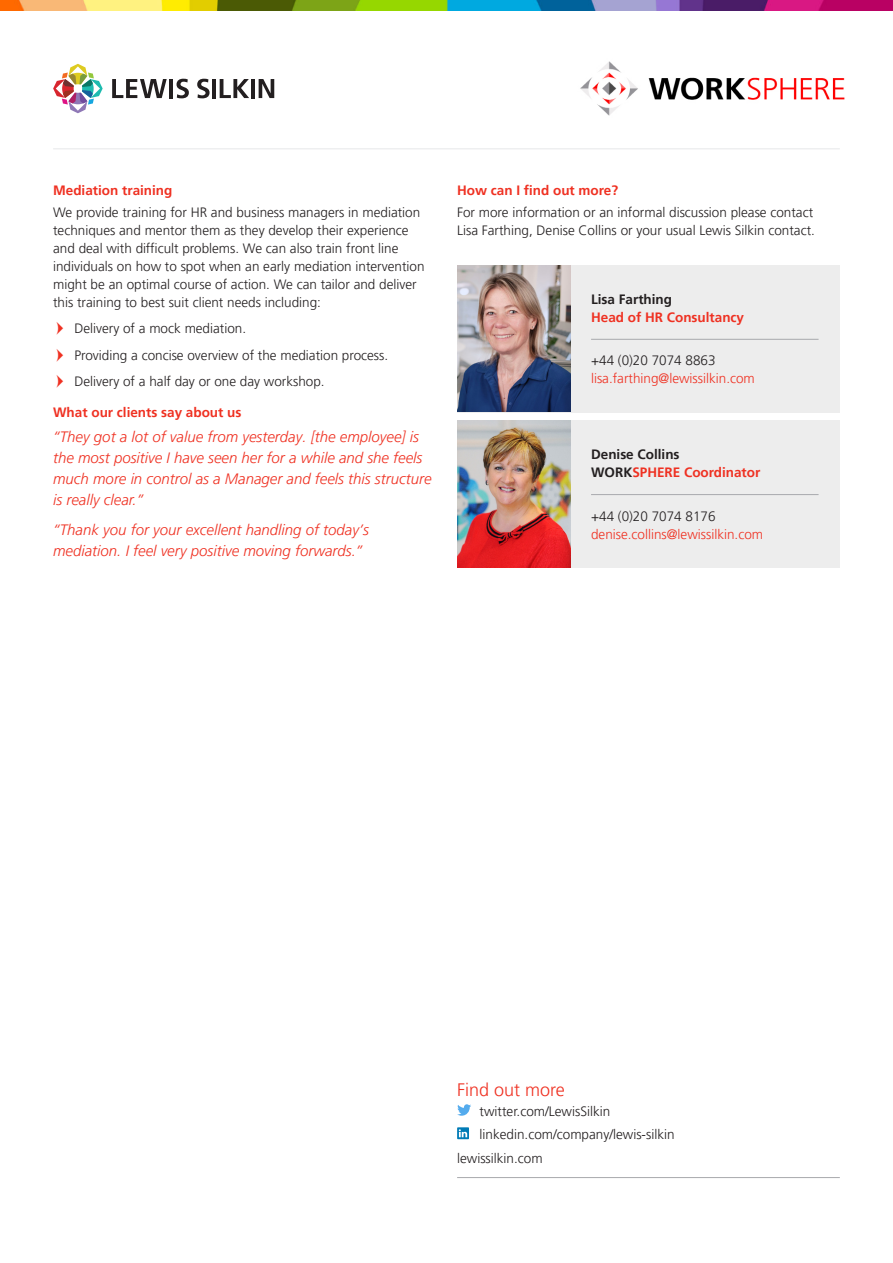
<style>
.page{position:relative;width:893px;height:1263px;background:#fff}
.page>*{position:absolute;margin:0;border:0;box-sizing:border-box;transform-origin:0 0}
.t1{font:300 18px "Frutiger LT Pro";color:#ef3122}
._12_Quotes{font:italic 300 15px/21px "Frutiger LT Pro";color:#ef3122}
._10_Telephone_number{font:300 13.5px/18px "Frutiger LT Pro";color:#231f20}
._3_9pt_Subtitle{font:700 13.5px "Frutiger LT Pro";color:#ef3122}
._11_Email_address{font:300 13.5px "Frutiger LT Pro";color:#ef3122}
._9_Contact_title{font:700 13.5px "Frutiger LT Pro";color:#ef3122}
._8_Contact_name{font:700 13.5px "Frutiger LT Pro";color:#231f20}
.s1{color:#231f20}
</style>
<div class="page">
<hr style="left:53px;top:148px;width:787px;height:1px;background:#e6e7e9">
<img style="left:0;top:0;width:893px;height:10px">
<svg style="left:53px;top:64px;width:50px;height:49px"></svg>
<svg style="left:112px;top:79px;width:55px;height:19px"></svg>
<hr style="left:169px;top:79px;width:4px;height:19px;background:#231f20">
<svg style="left:197px;top:79px;width:13px;height:19px"></svg>
<hr style="left:212px;top:79px;width:4px;height:19px;background:#231f20">
<svg style="left:220px;top:79px;width:29px;height:19px"></svg>
<hr style="left:251px;top:79px;width:4px;height:19px;background:#231f20">
<svg style="left:259px;top:79px;width:15px;height:19px"></svg>
<svg style="left:177px;top:79px;width:12px;height:19px"></svg>
<svg style="left:457px;top:1104px;width:14px;height:12px"></svg>
<svg style="left:457px;top:1127px;width:12px;height:12px"></svg>
<hr style="left:457px;top:1177px;width:383px;height:1px;background:#a8a9ad">
<img style="left:580px;top:61px;width:265px;height:55px">
<div style="left:457px;top:265px;width:383px;height:147px;background:#ededed"></div>
<hr style="left:591px;top:339px;width:228px;height:1px;background:#a8a9ad">
<img style="left:457px;top:265px;width:113px;height:147px">
<div style="left:457px;top:420px;width:383px;height:147px;background:#ededed"></div>
<hr style="left:591px;top:494px;width:228px;height:1px;background:#a8a9ad">
<img style="left:457px;top:420px;width:113px;height:147px">
<p class="_3_9pt_Subtitle" style="left:53px;top:182px;width:121px">Mediation training</p>
<p class="_10_Telephone_number" style="left:53px;top:203px;width:373px">We provide training for HR and business managers in mediation techniques and mentor them as they develop their experience and deal with difficult problems. We can also train front line individuals on how to spot when an early mediation intervention might be an optimal course of action. We can tailor and deliver this training to best suit client needs including:</p>
<p class="_10_Telephone_number" style="left:74px;top:320px;width:173px">Delivery of a mock mediation.</p>
<p class="_10_Telephone_number" style="left:74px;top:346px;width:315px">Providing a concise overview of the mediation process.</p>
<p class="_10_Telephone_number" style="left:74px;top:373px;width:252px">Delivery of a half day or one day workshop.</p>
<p class="_3_9pt_Subtitle" style="left:53px;top:404px;width:190px">What our clients say about us</p>
<p class="_12_Quotes" style="left:53px;top:427px;width:380px">“They got a lot of value from yesterday. [the employee] is the most positive I have seen her for a while and she feels much more in control as a Manager and feels this structure is really clear.”</p>
<p class="_12_Quotes" style="left:53px;top:519px;width:317px">“Thank you for your excellent handling of today’s mediation. I feel very positive moving forwards.”</p>
<p class="_3_9pt_Subtitle" style="left:457px;top:182px;width:163px">How can I find out more?</p>
<p class="_10_Telephone_number" style="left:457px;top:203px;width:359px">For more information or an informal discussion please contact<br>Lisa Farthing, Denise Collins or your usual Lewis Silkin contact.</p>
<p class="_8_Contact_name" style="left:591px;top:291px;width:83px">Lisa Farthing</p>
<p class="_9_Contact_title" style="left:591px;top:309px;width:155px">Head of HR Consultancy</p>
<p class="_10_Telephone_number" style="left:591px;top:352px;width:126px">+44 (0)20 7074 8863</p>
<p class="_11_Email_address" style="left:591px;top:371px;width:165px">lisa.farthing@lewissilkin.com</p>
<p class="_8_Contact_name" style="left:591px;top:446px;width:90px">Denise Collins</p>
<p class="_9_Contact_title" style="left:591px;top:464px;width:171px"><span class="s1">WORK</span>SPHERE Coordinator</p>
<p class="_10_Telephone_number" style="left:591px;top:507px;width:126px">+44 (0)20 7074 8176</p>
<p class="_11_Email_address" style="left:591px;top:526px;width:174px">denise.collins@lewissilkin.com</p>
<h1 class="t1" style="left:457px;top:1080px;width:109px">Find out more</h1>
<p class="_10_Telephone_number" style="left:480px;top:1102px;width:132px">twitter.com/LewisSilkin</p>
<p class="_10_Telephone_number" style="left:480px;top:1125px;width:197px">linkedin.com/company/lewis-silkin</p>
<p class="_10_Telephone_number" style="left:457px;top:1149px;width:87px">lewissilkin.com</p>
</div>
